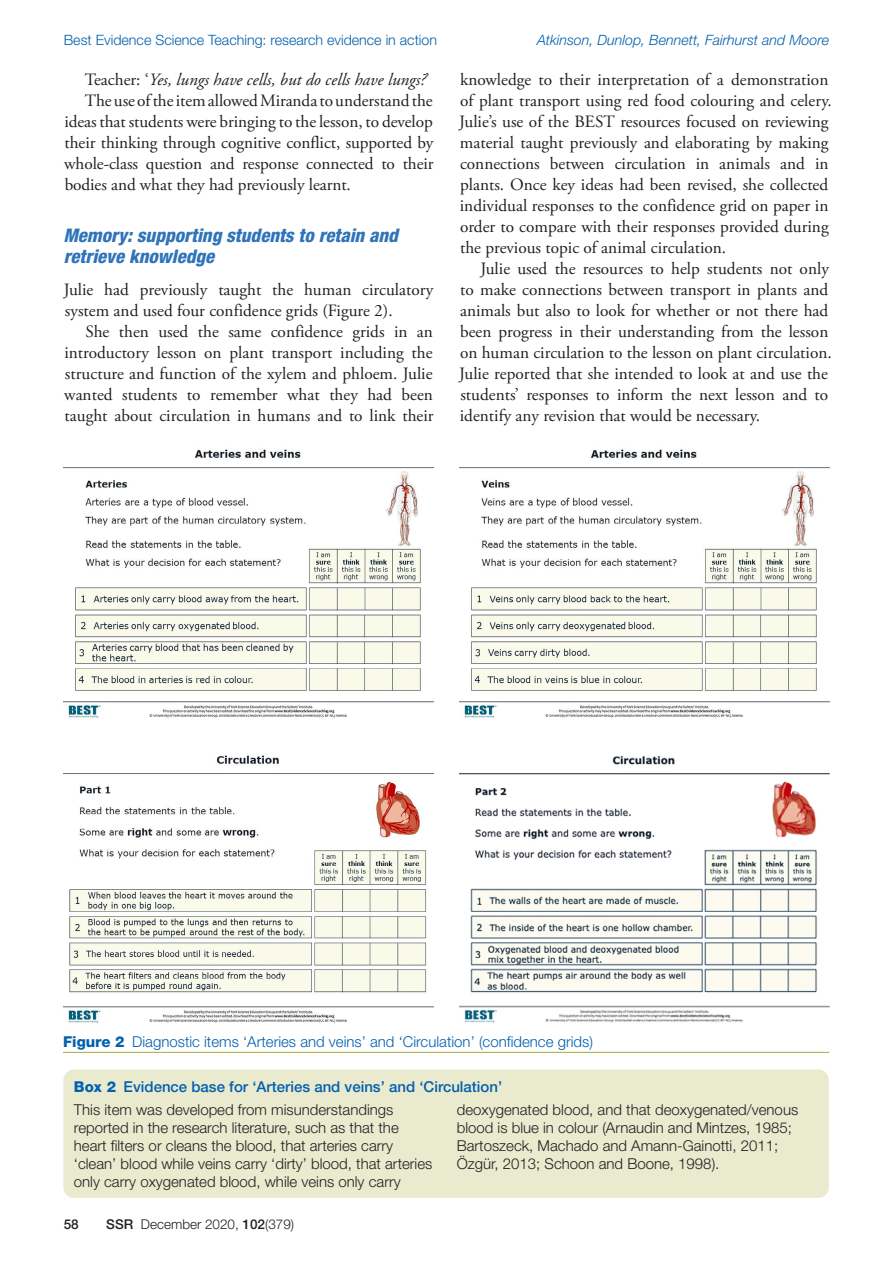
<style>
.page{position:relative;width:893px;height:1263px;background:#fff}
.page>*{position:absolute;margin:0;border:0;box-sizing:border-box;transform-origin:0 0}
.CH_B_head{font:italic 800 condensed 18.75px/21px "Helvetica Neue LT Std";color:#2f74ba}
.CH_body_tx{font:17.25px/21px "Adobe Garamond Pro";color:#231f20;text-align:justify}
.CH_body_tx_first{font:17.25px/21px "Adobe Garamond Pro";color:#231f20}
.CH_body_tx-2{font:italic 17.25px "Adobe Garamond Pro";color:#231f20}
.CH_box_text{font:300 15px/18px "Helvetica Neue LT Std";color:#231f20}
.CH_figure_caption{font:300 15px "Helvetica Neue LT Std";color:#0160ae}
.CH_box_head{font:500 15px "Helvetica Neue LT Std";color:#0160ae}
.CH_running_head_vers{font:300 14.25px "Helvetica Neue LT Std";color:#0160ae}
.CH_running_head_vers-2{font:italic 300 14.25px "Helvetica Neue LT Std";color:#0160ae}
.t1{font:300 13.5px "Helvetica Neue LT Std";color:#231f20}
.t2{font:500 13.5px "Helvetica Neue LT Std";color:#231f20}
.s1{font-style:normal}
.s2{font-weight:800}
.s3{font-weight:500}
</style>
<div class="page">
<img style="left:64px;top:449px;width:370px;height:269px">
<img style="left:64px;top:755px;width:370px;height:268px">
<img style="left:459px;top:449px;width:370px;height:269px">
<img style="left:459px;top:756px;width:370px;height:267px">
<hr style="left:63px;top:1052px;width:766px;height:1px;background:#a9ab38">
<div style="left:63px;top:1069px;width:766px;height:129px;background:#eaeacf;border-radius:11px"></div>
<p class="CH_running_head_vers" style="left:64px;top:31px;width:375px">Best Evidence Science Teaching: research evidence in action</p>
<p class="CH_running_head_vers-2" style="left:537px;top:31px;width:294px">Atkinson, Dunlop, Bennett, Fairhurst and Moore</p>
<p class="CH_body_tx-2" style="left:85px;top:69px;width:346px"><span class="s1">Teacher: ‘</span>Yes, lungs have cells, but do cells have lungs?<span class="s1">’</span></p>
<p class="CH_body_tx" style="left:64px;top:90px;width:371px;text-indent:20px">The use of the item allowed Miranda to understand the ideas that students were bringing to the lesson, to develop their thinking through cognitive conflict, supported by whole-class question and response connected to their bodies and what they had previously learnt.</p>
<p class="CH_B_head" style="left:63px;top:225px;width:336px">Memory: supporting students to retain and retrieve knowledge</p>
<p class="CH_body_tx_first" style="left:64px;top:279px;width:371px">Julie had previously taught the human circulatory system and used four confidence grids (Figure 2).</p>
<p class="CH_body_tx" style="left:64px;top:321px;width:371px;text-indent:21px">She then used the same confidence grids in an introductory lesson on plant transport including the structure and function of the xylem and phloem. Julie wanted students to remember what they had been taught about circulation in humans and to link their</p>
<p class="CH_body_tx" style="left:459px;top:69px;width:374px;text-align:left">knowledge to their interpretation of a demonstration of plant transport using red food colouring and celery.<br>Julie’s use of the BEST resources focused on reviewing material taught previously and elaborating by making connections between circulation in animals and in plants. Once key ideas had been revised, she collected individual responses to the confidence grid on paper in order to compare with their responses provided during the previous topic of animal circulation.</p>
<p class="CH_body_tx" style="left:459px;top:258px;width:374px;text-align:left;text-indent:21px">Julie used the resources to help students not only to make connections between transport in plants and animals but also to look for whether or not there had been progress in their understanding from the lesson on human circulation to the lesson on plant circulation.<br>Julie reported that she intended to look at and use the students’ responses to inform the next lesson and to identify any revision that would be necessary.</p>
<p class="CH_figure_caption" style="left:63px;top:1032px;width:531px"><span class="s2">Figure 2</span> Diagnostic items ‘Arteries and veins’ and ‘Circulation’ (confidence grids)</p>
<p class="CH_box_head" style="left:74px;top:1078px;width:430px"><span class="s2">Box 2</span> Evidence base for ‘Arteries and veins’ and ‘Circulation’</p>
<p class="CH_box_text" style="left:74px;top:1100px;width:360px">This item was developed from misunderstandings reported in the research literature, such as that the heart filters or cleans the blood, that arteries carry ‘clean’ blood while veins carry ‘dirty’ blood, that arteries only carry oxygenated blood, while veins only carry</p>
<p class="CH_box_text" style="left:457px;top:1100px;width:343px">deoxygenated blood, and that deoxygenated/venous blood is blue in colour (Arnaudin and Mintzes, 1985; Bartoszeck, Machado and Amann-Gainotti, 2011; Özgür, 2013; Schoon and Boone, 1998).</p>
<p class="t2" style="left:64px;top:1216px;width:17px">58</p>
<p class="t1" style="left:106px;top:1216px;width:189px"><span class="s3">SSR</span> December 2020, <span class="s3">102</span>(379)</p>
</div>
